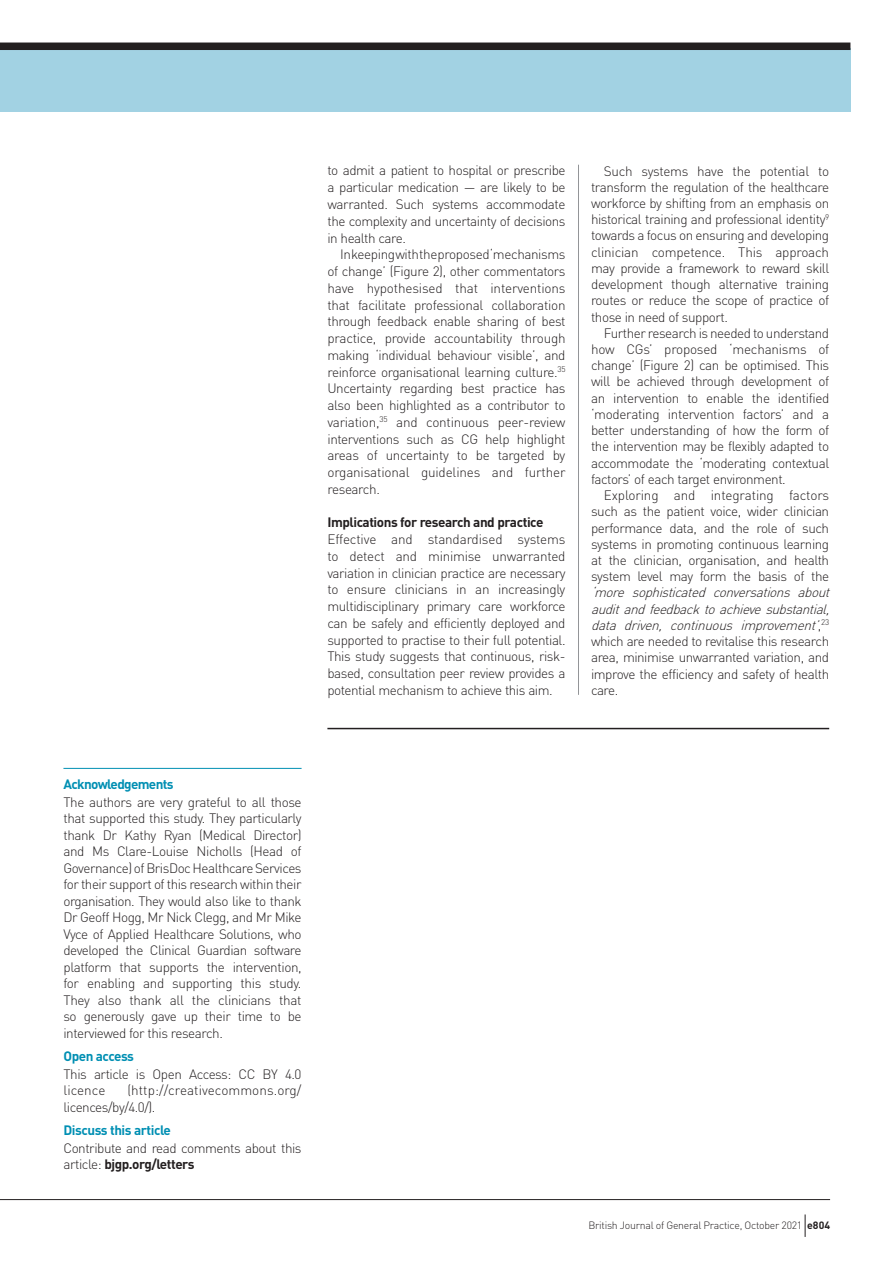
<style>
.page{position:relative;width:893px;height:1263px;background:#fff}
.page>*{position:absolute;margin:0;border:0;box-sizing:border-box;transform-origin:0 0}
.t1{font:300 13.5px/16.2px "DIN";letter-spacing:-.035em;color:#231f20;text-align:justify}
.t2{font:300 13.5px/16.5px "DIN";letter-spacing:.005em;color:#231f20}
.t3{font:700 13.5px "DIN";letter-spacing:-.04em;color:#008fb3}
.t4{font:700 13.5px "DIN";letter-spacing:-.035em;color:#231f20}
.t5{font:300 10.5px "DIN";letter-spacing:-.025em;color:#231f20}
.s1{font-style:italic}
.s2{font-weight:700}
</style>
<div class="page">
<div style="left:0;top:48px;width:850px;height:64px;background:#a2d2e3"></div>
<div style="left:0;top:43px;width:850px;height:7px;background:#231f20"></div>
<hr style="left:578px;top:165px;width:1px;height:530px;background:#939598">
<hr style="left:63px;top:768px;width:239px;height:1px;background:#008fb3">
<hr style="left:327px;top:728px;width:502px;height:1px;background:#231f20">
<hr style="left:0;top:1199px;width:830px;height:1px;background:#231f20">
<svg style="left:805px;top:1214px;width:1px;height:23px"></svg>
<p class="t1" style="left:327px;top:162px;width:240px;line-height:16.8px">to admit a patient to hospital or prescribe a particular medication — are likely to be warranted. Such systems accommodate the complexity and uncertainty of decisions in health care.</p>
<p class="t1" style="left:327px;top:246px;width:240px;line-height:16.8px;text-indent:13px">In keeping with the proposed ‘mechanisms of change’ (Figure 2), other commentators have hypothesised that interventions that facilitate professional collaboration through feedback enable sharing of best practice, provide accountability through making ‘individual behaviour visible’, and reinforce organisational learning culture.<sup>35<br></sup>Uncertainty regarding best practice has also been highlighted as a contributor to variation,<sup>35</sup> and continuous peer-review interventions such as CG help highlight areas of uncertainty to be targeted by organisational guidelines and further research.</p>
<p class="t4" style="left:327px;top:514px;width:217px">Implications for research and practice</p>
<p class="t1" style="left:327px;top:531px;width:240px;line-height:16.8px">Effective and standardised systems to detect and minimise unwarranted variation in clinician practice are necessary to ensure clinicians in an increasingly multidisciplinary primary care workforce can be safely and efficiently deployed and supported to practise to their full potential.<br>This study suggests that continuous, risk&shy;based, consultation peer review provides a potential mechanism to achieve this aim.</p>
<p class="t1" style="left:591px;top:162px;width:240px;text-indent:13px">Such systems have the potential to transform the regulation of the healthcare workforce by shifting from an emphasis on historical training and professional identity<sup>9 </sup>towards a focus on ensuring and developing clinician competence. This approach may provide a framework to reward skill development though alternative training routes or reduce the scope of practice of those in need of support.</p>
<p class="t1" style="left:591px;top:325px;width:240px;text-indent:13px">Further research is needed to understand how CGs’ proposed ‘mechanisms of change’ (Figure 2) can be optimised. This will be achieved through development of an intervention to enable the identified ‘moderating intervention factors’ and a better understanding of how the form of the intervention may be flexibly adapted to accommodate the ‘moderating contextual factors’ of each target environment.</p>
<p class="t1" style="left:591px;top:487px;width:240px;text-indent:13px">Exploring and integrating factors such as the patient voice, wider clinician performance data, and the role of such systems in promoting continuous learning at the clinician, organisation, and health system level may form the basis of the</p>
<p class="t1" style="left:591px;top:584px;width:244px;text-align:left"><span class="s1">‘more sophisticated conversations about auditandfeedbacktoachievesubstantial, data driven, continuous improvement’</span>, <sup>2</sup> <sup>3 </sup>which are needed to revitalise this research area, minimise unwarranted variation, and improve the efficiency and safety of health care.</p>
<p class="t3" style="left:63px;top:775px;width:112px">Acknowledgements</p>
<p class="t1" style="left:63px;top:793px;width:240px">The authors are very grateful to all those that supported this study. They particularly thank Dr Kathy Ryan (Medical Director) and Ms Clare-Louise Nicholls (Head of Governance) of BrisDoc Healthcare Services for their support of this research within their organisation. They would also like to thank Dr Geoff Hogg, Mr Nick Clegg, and Mr Mike Vyce of Applied Healthcare Solutions, who developed the Clinical Guardian software platform that supports the intervention, for enabling and supporting this study.<br>They also thank all the clinicians that so generously gave up their time to be interviewed for this research.</p>
<p class="t3" style="left:63px;top:1047px;width:72px">Open access</p>
<p class="t1" style="left:63px;top:1065px;width:240px">This article is Open Access: CC BY 4.0 licence</p>
<p class="t2" style="left:63px;top:1082px;width:239px;text-indent:64px">(http://creativecommons.org/ licences/by/4.0/).</p>
<p class="t3" style="left:63px;top:1121px;width:109px">Discuss this article</p>
<p class="t1" style="left:63px;top:1140px;width:240px">Contribute and read comments about this article: <span class="s2">bjgp.org/letters</span></p>
<p class="t5" style="left:588px;top:1219px;width:243px">British Journal of General Practice, October 2021 <span class="s2">e804</span></p>
</div>
